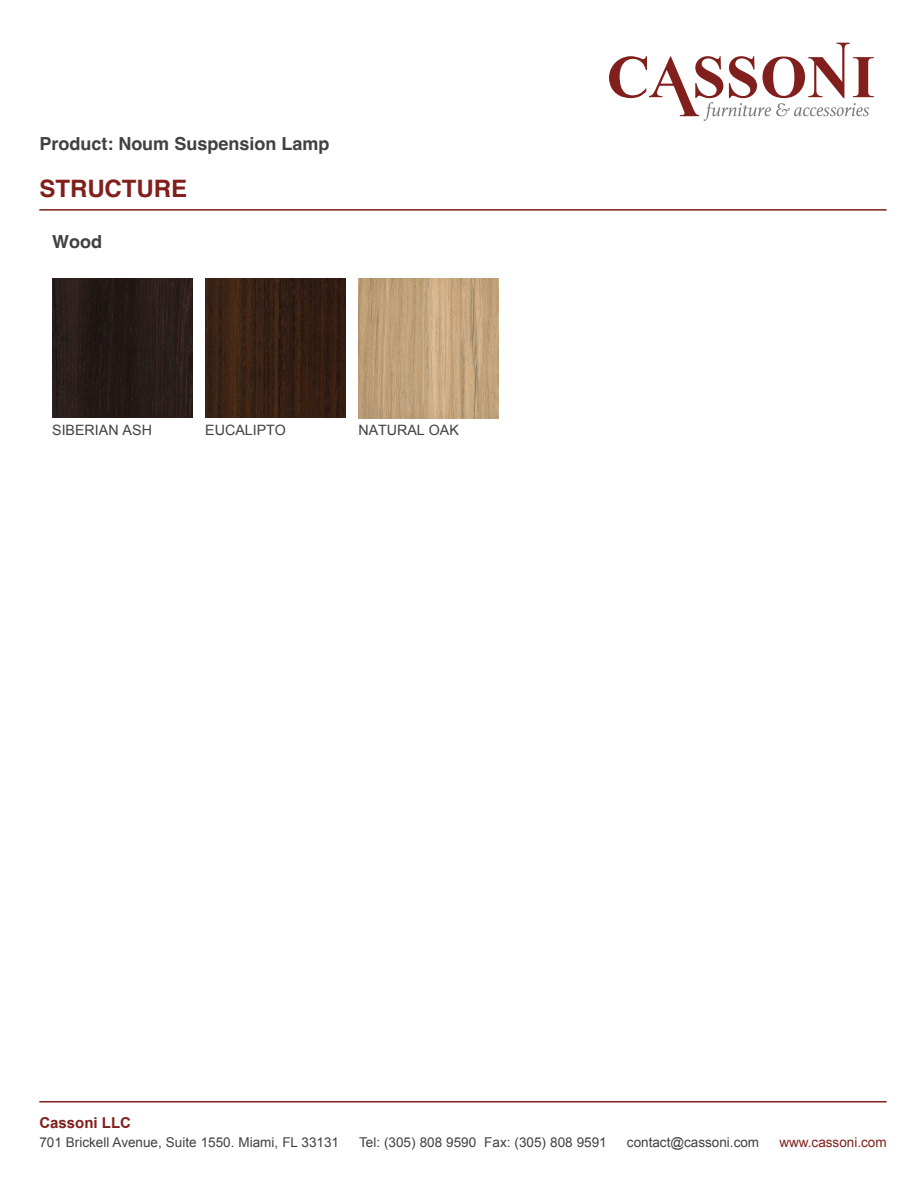
<style>
.page{position:relative;width:918px;height:1188px;background:#fff}
.page>*{position:absolute;margin:0;border:0;box-sizing:border-box;transform-origin:0 0}
.t1{font:700 24px "Helvetica";color:#801f1b}
.t2{font:700 18px "Helvetica";color:#414042}
.t3{font:700 15px "Arial";color:#801f1b}
.t4{font:14.25px "Arial";color:#414042}
.t5{font:13.5px "Arial";color:#414042}
.t6{font:13.5px "Arial";color:#801f1b}
</style>
<div class="page">
<svg style="left:609px;top:43px;width:265px;height:78px"></svg>
<hr style="left:39px;top:209px;width:848px;height:2px;background:#801f1b">
<hr style="left:39px;top:1101px;width:848px;height:2px;background:#801f1b">
<img style="left:358px;top:278px;width:141px;height:140px">
<img style="left:52px;top:278px;width:140px;height:140px">
<img style="left:205px;top:278px;width:140px;height:140px">
<h2 class="t2" style="left:39px;top:132px;width:292px">Product: Noum Suspension Lamp</h2>
<h1 class="t1" style="left:39px;top:174px;width:149px">STRUCTURE</h1>
<h2 class="t2" style="left:52px;top:231px;width:51px">Wood</h2>
<p class="t4" style="left:52px;top:420px;width:101px">SIBERIAN ASH</p>
<p class="t4" style="left:205px;top:420px;width:82px">EUCALIPTO</p>
<p class="t4" style="left:358px;top:420px;width:102px">NATURAL OAK</p>
<p class="t3" style="left:39px;top:1113px;width:93px">Cassoni LLC</p>
<p class="t5" style="left:39px;top:1134px;width:301px">701 Brickell Avenue, Suite 1550. Miami, FL 33131</p>
<p class="t5" style="left:359px;top:1134px;width:249px">Tel: (305) 808 9590 Fax: (305) 808 9591</p>
<p class="t5" style="left:627px;top:1134px;width:134px">contact@cassoni.com</p>
<p class="t6" style="left:779px;top:1134px;width:109px">www.cassoni.com</p>
</div>
